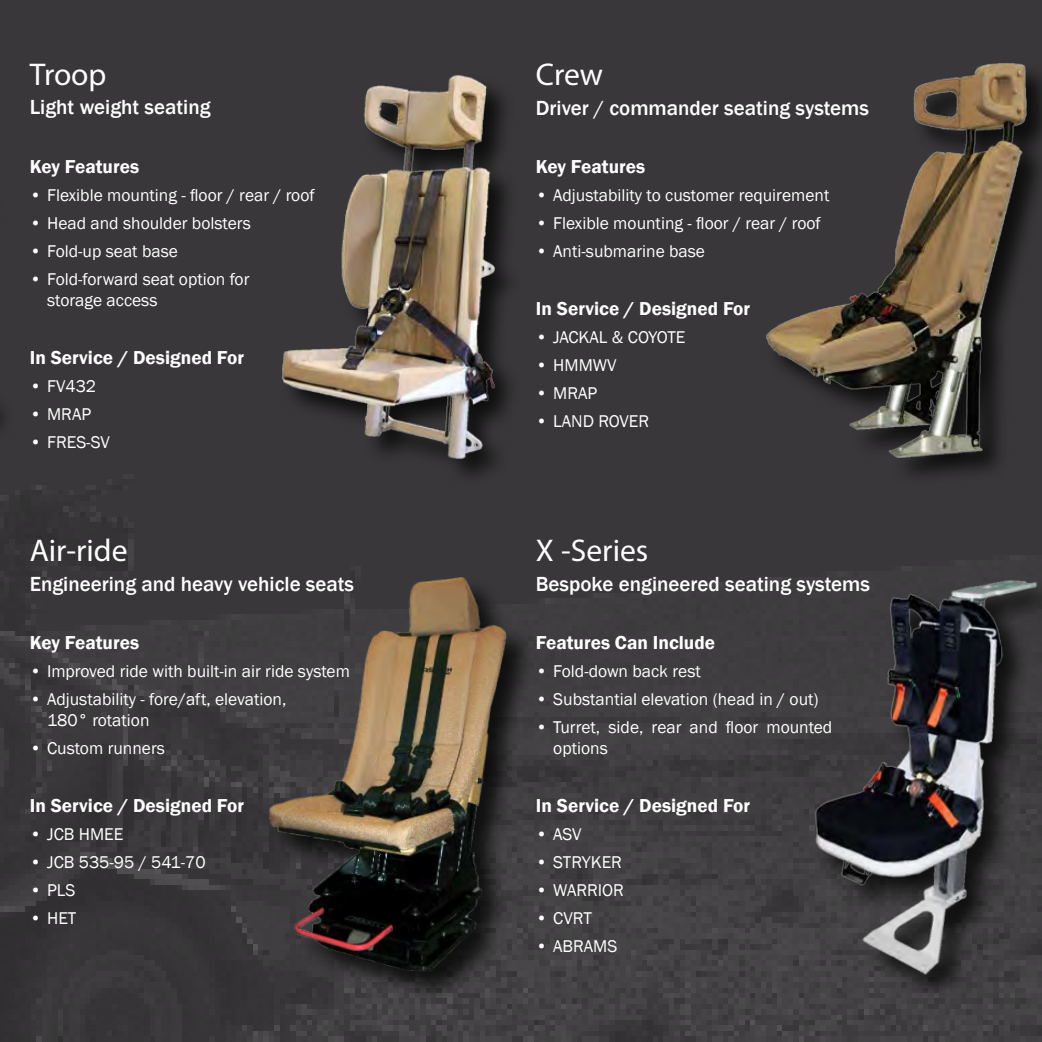
<style>
.page{position:relative;width:1042px;height:1042px;background:#fff}
.page>*{position:absolute;margin:0;border:0;box-sizing:border-box;transform-origin:0 0}
.t1{font:31.5px "Myriad Pro";color:#fff}
.t2{font:500 21px "Franklin Gothic";color:#fff}
.t3{font:600 19.25px "Franklin Gothic";color:#fff}
.t4{font:17.5px/21px "Franklin Gothic";color:#fff}
</style>
<div class="page">
<img style="left:0;top:0;width:1042px;height:1042px">
<div style="left:0;top:38px;width:15px;height:688px;background:#393739"></div>
<div style="left:764px;top:61px;width:278px;height:425px;background:#000;opacity:.75"></div>
<img style="left:764px;top:61px;width:265px;height:399px">
<div style="left:814px;top:578px;width:228px;height:424px;background:#434143"></div>
<img style="left:798px;top:570px;width:244px;height:416px">
<div style="left:280px;top:72px;width:243px;height:415px;background:#000;opacity:.75"></div>
<img style="left:280px;top:72px;width:216px;height:390px">
<div style="left:268px;top:576px;width:268px;height:426px;background:#000;opacity:.75"></div>
<img style="left:257px;top:564px;width:257px;height:416px">
<h1 class="t1" style="left:30px;top:55px;width:78px">Troop</h1>
<p class="t2" style="left:30px;top:94px;width:182px">Light weight seating</p>
<p class="t3" style="left:30px;top:155px;width:111px">Key Features</p>
<p class="t4" style="left:30px;top:185px;width:286px">• Flexible mounting - floor / rear / roof</p>
<p class="t4" style="left:30px;top:213px;width:222px">• Head and shoulder bolsters</p>
<p class="t4" style="left:30px;top:241px;width:150px">• Fold-up seat base</p>
<p class="t4" style="left:47px;top:269px;width:204px;text-indent:-17px">• Fold-forward seat option for storage access</p>
<p class="t3" style="left:30px;top:346px;width:216px">In Service / Designed For</p>
<p class="t4" style="left:30px;top:376px;width:68px">• FV432</p>
<p class="t4" style="left:30px;top:404px;width:63px">• MRAP</p>
<p class="t4" style="left:30px;top:432px;width:81px">• FRES-SV</p>
<h1 class="t1" style="left:30px;top:531px;width:99px">Air-ride</h1>
<p class="t2" style="left:30px;top:571px;width:326px">Engineering and heavy vehicle seats</p>
<p class="t3" style="left:30px;top:630px;width:111px">Key Features</p>
<p class="t4" style="left:30px;top:661px;width:322px">• Improved ride with built-in air ride system</p>
<p class="t4" style="left:47px;top:689px;width:241px;text-indent:-17px">• Adjustability - fore/aft, elevation,<br>180° rotation</p>
<p class="t4" style="left:30px;top:738px;width:137px">• Custom runners</p>
<p class="t3" style="left:30px;top:793px;width:216px">In Service / Designed For</p>
<p class="t4" style="left:30px;top:824px;width:95px">• JCB HMEE</p>
<p class="t4" style="left:30px;top:852px;width:177px">• JCB 535-95 / 541-70</p>
<p class="t4" style="left:30px;top:880px;width:47px">• PLS</p>
<p class="t4" style="left:30px;top:908px;width:48px">• HET</p>
<h1 class="t1" style="left:536px;top:55px;width:69px">Crew</h1>
<p class="t2" style="left:536px;top:95px;width:335px">Driver / commander seating systems</p>
<p class="t3" style="left:536px;top:155px;width:111px">Key Features</p>
<p class="t4" style="left:536px;top:185px;width:295px">• Adjustability to customer requirement</p>
<p class="t4" style="left:536px;top:213px;width:286px">• Flexible mounting - floor / rear / roof</p>
<p class="t4" style="left:536px;top:241px;width:171px">• Anti-submarine base</p>
<p class="t3" style="left:536px;top:297px;width:216px">In Service / Designed For</p>
<p class="t4" style="left:536px;top:327px;width:151px">• JACKAL &amp; COYOTE</p>
<p class="t4" style="left:536px;top:355px;width:82px">• HMMWV</p>
<p class="t4" style="left:536px;top:383px;width:63px">• MRAP</p>
<p class="t4" style="left:536px;top:411px;width:115px">• LAND ROVER</p>
<h1 class="t1" style="left:536px;top:531px;width:114px">X -Series</h1>
<p class="t2" style="left:536px;top:571px;width:336px">Bespoke engineered seating systems</p>
<p class="t3" style="left:536px;top:630px;width:181px">Features Can Include</p>
<p class="t4" style="left:536px;top:661px;width:166px">• Fold-down back rest</p>
<p class="t4" style="left:536px;top:689px;width:284px">• Substantial elevation (head in / out)</p>
<p class="t4" style="left:553px;top:717px;width:281px;text-indent:-17px">• Turret, side, rear and floor mounted options</p>
<p class="t3" style="left:536px;top:793px;width:216px">In Service / Designed For</p>
<p class="t4" style="left:536px;top:824px;width:47px">• ASV</p>
<p class="t4" style="left:536px;top:852px;width:88px">• STRYKER</p>
<p class="t4" style="left:536px;top:880px;width:90px">• WARRIOR</p>
<p class="t4" style="left:536px;top:908px;width:57px">• CVRT</p>
<p class="t4" style="left:536px;top:936px;width:83px">• ABRAMS</p>
</div>
